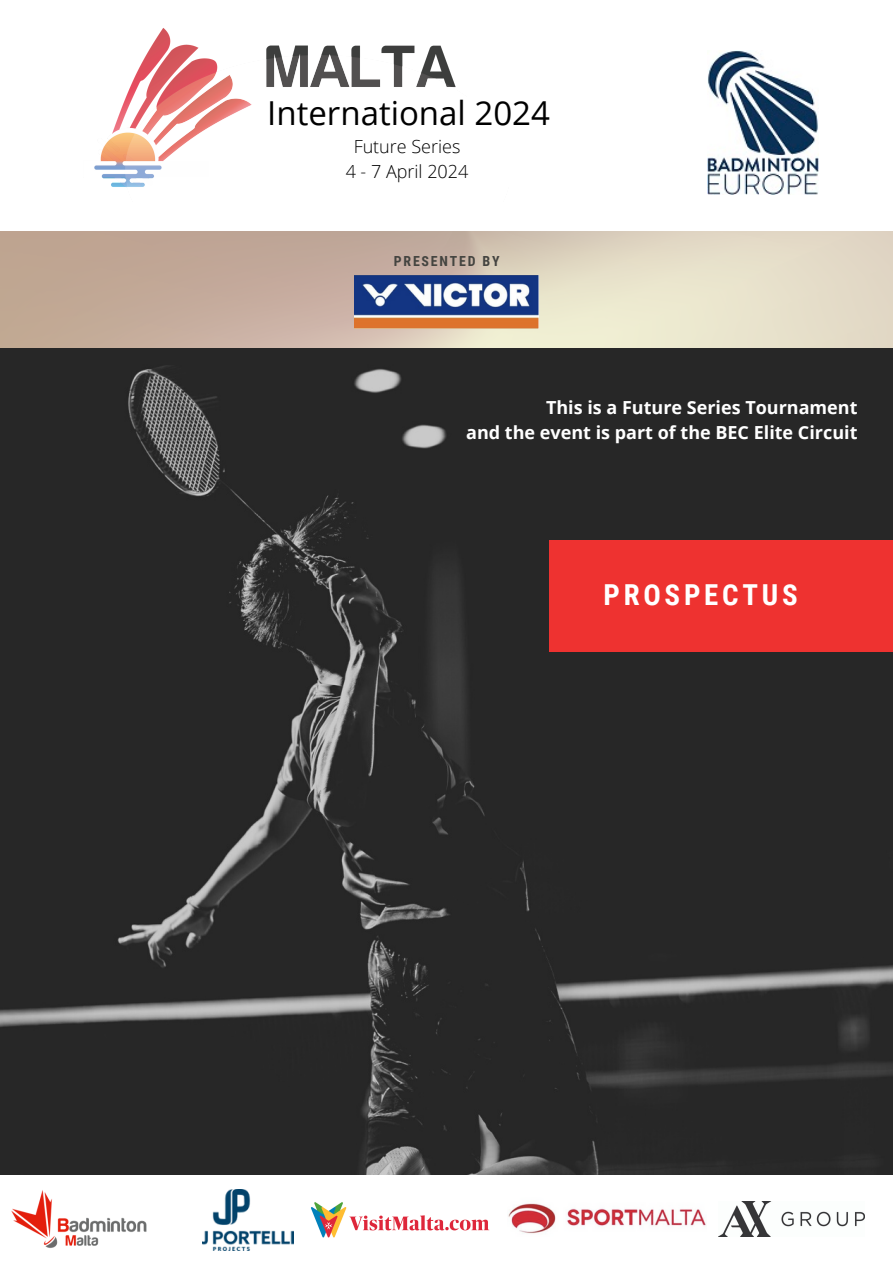
<style>
.page{position:relative;width:893px;height:1264px;background:#fff}
.page>*{position:absolute;margin:0;border:0;box-sizing:border-box;transform-origin:0 0}
.t1{font:33px "Open Sans";color:#000}
.t2{font:700 28.95px "Roboto Condensed";letter-spacing:.13em;color:#fff}
.t3{font:700 18px "Open Sans";color:#fff}
.t4{font:300 18px "Open Sans";color:#000}
.t5{font:700 13.95px "Roboto Condensed";letter-spacing:.13em;color:#444440}
</style>
<div class="page">
<img style="left:0;top:348px;width:892px;height:826px">
<div style="left:549px;top:541px;width:343px;height:110px;background:#ee3230"></div>
<img style="left:94px;top:28px;width:362px;height:160px">
<img style="left:508px;top:1203px;width:198px;height:31px">
<img style="left:11px;top:1190px;width:136px;height:58px">
<img style="left:354px;top:275px;width:184px;height:53px">
<img style="left:719px;top:1201px;width:145px;height:35px">
<img style="left:202px;top:1189px;width:92px;height:61px">
<div style="left:260px;top:97px;width:316px;height:89px;background:#fff"></div>
<img style="left:311px;top:1202px;width:179px;height:36px">
<img style="left:707px;top:50px;width:111px;height:144px">
<p class="t1" style="left:267px;top:89px;width:284px">International 2024</p>
<p class="t4" style="left:353px;top:134px;width:108px">Future Series</p>
<p class="t4" style="left:346px;top:159px;width:124px">4 - 7 April 2024</p>
<p class="t5" style="left:394px;top:253px;width:107px">PRESENTED BY</p>
<p class="t3" style="left:546px;top:395px;width:313px">This is a Future Series Tournament</p>
<p class="t3" style="left:466px;top:420px;width:393px">and the event is part of the BEC Elite Circuit</p>
<p class="t2" style="left:603px;top:577px;width:196px">PROSPECTUS</p>
</div>
